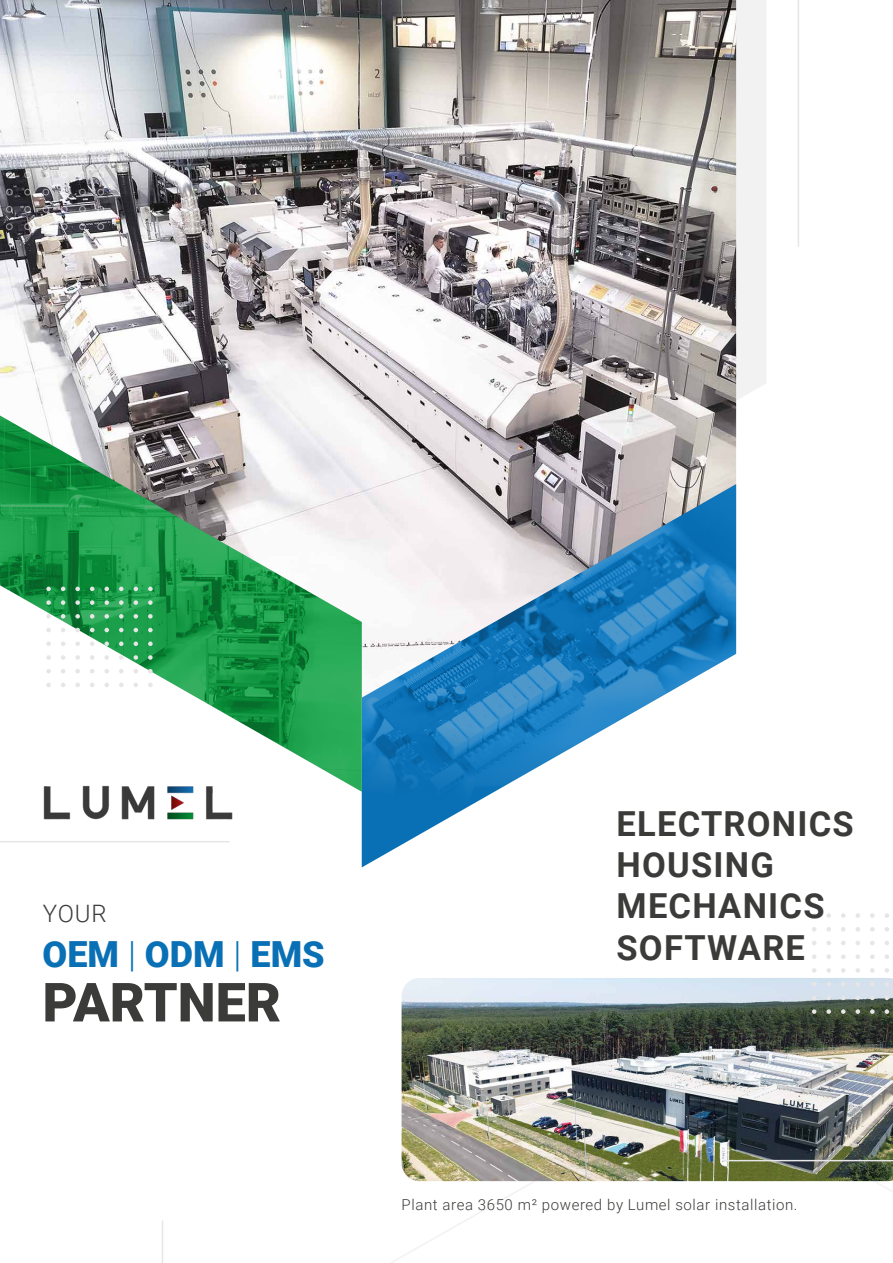
<style>
.page{position:relative;width:893px;height:1263px;background:#fff}
.page>*{position:absolute;margin:0;border:0;box-sizing:border-box;transform-origin:0 0}
.t1{font:900 54px "Roboto";color:#3b3b39}
.t2{font:900 36px "Roboto";color:#0a70b5}
.t3{font:700 34.5px/41.4px "Roboto";letter-spacing:.035em;color:#3b3b39}
.t4{font:300 24px "Roboto";color:#3b3b39}
.t5{font:300 15px "Roboto";letter-spacing:.04em;color:#3b3b39}
.s1{font-weight:300}
</style>
<div class="page">
<svg style="left:736px;top:0;width:30px;height:598px;fill:#f3f2f2"></svg>
<svg style="left:391px;top:1083px;width:502px;height:180px"></svg>
<img style="left:0;top:0;width:736px;height:484px">
<svg style="left:362px;top:802px;width:115px;height:65px"></svg>
<img style="left:43px;top:792px;width:190px;height:28px">
<hr style="left:0;top:841px;width:230px;height:1px;background:#e7e5e6">
<hr style="left:798px;top:0;width:1px;height:247px;background:#e7e5e6">
<hr style="left:162px;top:1220px;width:1px;height:43px;background:#e7e5e6">
<img style="left:362px;top:484px;width:374px;height:318px">
<img style="left:0;top:415px;width:362px;height:377px">
<svg style="left:46px;top:683px;width:5px;height:4px"></svg>
<svg style="left:61px;top:683px;width:4px;height:4px"></svg>
<svg style="left:75px;top:683px;width:5px;height:4px"></svg>
<svg style="left:90px;top:683px;width:4px;height:4px"></svg>
<svg style="left:104px;top:683px;width:5px;height:4px"></svg>
<svg style="left:119px;top:683px;width:5px;height:4px"></svg>
<svg style="left:134px;top:683px;width:4px;height:4px"></svg>
<svg style="left:148px;top:683px;width:5px;height:4px"></svg>
<svg style="left:46px;top:669px;width:5px;height:4px"></svg>
<svg style="left:61px;top:669px;width:4px;height:4px"></svg>
<svg style="left:75px;top:669px;width:5px;height:4px"></svg>
<svg style="left:90px;top:669px;width:4px;height:4px"></svg>
<svg style="left:104px;top:669px;width:5px;height:4px"></svg>
<svg style="left:119px;top:669px;width:5px;height:4px"></svg>
<svg style="left:134px;top:669px;width:4px;height:4px"></svg>
<svg style="left:148px;top:669px;width:5px;height:4px"></svg>
<svg style="left:46px;top:655px;width:5px;height:5px"></svg>
<svg style="left:61px;top:655px;width:4px;height:5px"></svg>
<svg style="left:75px;top:655px;width:5px;height:5px"></svg>
<svg style="left:90px;top:655px;width:4px;height:5px"></svg>
<svg style="left:104px;top:655px;width:5px;height:5px"></svg>
<svg style="left:119px;top:655px;width:5px;height:5px"></svg>
<svg style="left:134px;top:655px;width:4px;height:5px"></svg>
<svg style="left:148px;top:655px;width:5px;height:5px"></svg>
<svg style="left:46px;top:641px;width:5px;height:5px"></svg>
<svg style="left:61px;top:641px;width:4px;height:5px"></svg>
<svg style="left:75px;top:641px;width:5px;height:5px"></svg>
<svg style="left:90px;top:641px;width:4px;height:5px"></svg>
<svg style="left:104px;top:641px;width:5px;height:5px"></svg>
<svg style="left:119px;top:641px;width:5px;height:5px"></svg>
<svg style="left:134px;top:641px;width:4px;height:5px"></svg>
<svg style="left:148px;top:641px;width:5px;height:5px"></svg>
<svg style="left:46px;top:628px;width:5px;height:4px"></svg>
<svg style="left:61px;top:628px;width:4px;height:4px"></svg>
<svg style="left:75px;top:628px;width:5px;height:4px"></svg>
<svg style="left:90px;top:628px;width:4px;height:4px"></svg>
<svg style="left:104px;top:628px;width:5px;height:4px"></svg>
<svg style="left:119px;top:628px;width:5px;height:4px"></svg>
<svg style="left:134px;top:628px;width:4px;height:4px"></svg>
<svg style="left:148px;top:628px;width:5px;height:4px"></svg>
<svg style="left:46px;top:614px;width:5px;height:5px"></svg>
<svg style="left:61px;top:614px;width:4px;height:5px"></svg>
<svg style="left:75px;top:614px;width:5px;height:5px"></svg>
<svg style="left:90px;top:614px;width:4px;height:5px"></svg>
<svg style="left:104px;top:614px;width:5px;height:5px"></svg>
<svg style="left:119px;top:614px;width:5px;height:5px"></svg>
<svg style="left:134px;top:614px;width:4px;height:5px"></svg>
<svg style="left:148px;top:614px;width:5px;height:5px"></svg>
<svg style="left:46px;top:600px;width:5px;height:5px"></svg>
<svg style="left:61px;top:600px;width:4px;height:5px"></svg>
<svg style="left:75px;top:600px;width:5px;height:5px"></svg>
<svg style="left:90px;top:600px;width:4px;height:5px"></svg>
<svg style="left:104px;top:600px;width:5px;height:5px"></svg>
<svg style="left:119px;top:600px;width:5px;height:5px"></svg>
<svg style="left:134px;top:600px;width:4px;height:5px"></svg>
<svg style="left:148px;top:600px;width:5px;height:5px"></svg>
<svg style="left:46px;top:587px;width:5px;height:4px"></svg>
<svg style="left:61px;top:587px;width:4px;height:4px"></svg>
<svg style="left:75px;top:587px;width:5px;height:4px"></svg>
<svg style="left:90px;top:587px;width:4px;height:4px"></svg>
<svg style="left:104px;top:587px;width:5px;height:4px"></svg>
<svg style="left:119px;top:587px;width:5px;height:4px"></svg>
<svg style="left:134px;top:587px;width:4px;height:4px"></svg>
<svg style="left:148px;top:587px;width:5px;height:4px"></svg>
<svg style="left:0;top:102px;width:105px;height:129px"></svg>
<img style="left:402px;top:978px;width:491px;height:203px">
<svg style="left:812px;top:1009px;width:4px;height:5px"></svg>
<svg style="left:826px;top:1009px;width:5px;height:5px"></svg>
<svg style="left:841px;top:1009px;width:4px;height:5px"></svg>
<svg style="left:855px;top:1009px;width:5px;height:5px"></svg>
<svg style="left:870px;top:1009px;width:5px;height:5px"></svg>
<svg style="left:885px;top:1009px;width:4px;height:5px"></svg>
<svg style="left:812px;top:995px;width:4px;height:5px"></svg>
<svg style="left:826px;top:995px;width:5px;height:5px"></svg>
<svg style="left:841px;top:995px;width:4px;height:5px"></svg>
<svg style="left:855px;top:995px;width:5px;height:5px"></svg>
<svg style="left:870px;top:995px;width:5px;height:5px"></svg>
<svg style="left:885px;top:995px;width:4px;height:5px"></svg>
<svg style="left:812px;top:982px;width:4px;height:4px"></svg>
<svg style="left:826px;top:982px;width:5px;height:4px"></svg>
<svg style="left:841px;top:982px;width:4px;height:4px"></svg>
<svg style="left:855px;top:982px;width:5px;height:4px"></svg>
<svg style="left:870px;top:982px;width:5px;height:4px"></svg>
<svg style="left:885px;top:982px;width:4px;height:4px"></svg>
<svg style="left:812px;top:968px;width:4px;height:5px"></svg>
<svg style="left:826px;top:968px;width:5px;height:5px"></svg>
<svg style="left:841px;top:968px;width:4px;height:5px"></svg>
<svg style="left:855px;top:968px;width:5px;height:5px"></svg>
<svg style="left:870px;top:968px;width:5px;height:5px"></svg>
<svg style="left:885px;top:968px;width:4px;height:5px"></svg>
<svg style="left:812px;top:954px;width:4px;height:5px"></svg>
<svg style="left:826px;top:954px;width:5px;height:5px"></svg>
<svg style="left:841px;top:954px;width:4px;height:5px"></svg>
<svg style="left:855px;top:954px;width:5px;height:5px"></svg>
<svg style="left:870px;top:954px;width:5px;height:5px"></svg>
<svg style="left:885px;top:954px;width:4px;height:5px"></svg>
<svg style="left:812px;top:941px;width:4px;height:4px"></svg>
<svg style="left:826px;top:941px;width:5px;height:4px"></svg>
<svg style="left:841px;top:941px;width:4px;height:4px"></svg>
<svg style="left:856px;top:941px;width:4px;height:4px"></svg>
<svg style="left:870px;top:941px;width:5px;height:4px"></svg>
<svg style="left:885px;top:941px;width:4px;height:4px"></svg>
<svg style="left:812px;top:927px;width:4px;height:4px"></svg>
<svg style="left:826px;top:927px;width:5px;height:4px"></svg>
<svg style="left:841px;top:927px;width:4px;height:4px"></svg>
<svg style="left:855px;top:927px;width:5px;height:4px"></svg>
<svg style="left:870px;top:927px;width:5px;height:4px"></svg>
<svg style="left:885px;top:927px;width:4px;height:4px"></svg>
<svg style="left:812px;top:913px;width:4px;height:5px"></svg>
<svg style="left:826px;top:913px;width:5px;height:5px"></svg>
<svg style="left:841px;top:913px;width:4px;height:5px"></svg>
<svg style="left:855px;top:913px;width:5px;height:5px"></svg>
<svg style="left:870px;top:913px;width:5px;height:5px"></svg>
<svg style="left:885px;top:913px;width:4px;height:5px"></svg>
<hr style="left:723px;top:1160px;width:170px;height:1px;background:#e7e5e6">
<div style="left:738px;top:1219px;width:149px;height:27px;background:#fff;border-radius:13px"></div>
<h3 class="t4" style="left:43px;top:897px;width:65px">YOUR</h3>
<h2 class="t2" style="left:43px;top:929px;width:284px">OEM <span class="s1">|</span> ODM <span class="s1">|</span> EMS</h2>
<h1 class="t1" style="left:43px;top:964px;width:240px">PARTNER</h1>
<h3 class="t3" style="left:617px;top:801px;width:239px">ELECTRONICS<br>HOUSING<br>MECHANICS<br>SOFTWARE</h3>
<p class="t5" style="left:402px;top:1194px;width:397px">Plant area 3650 m² powered by Lumel solar installation.</p>
</div>
